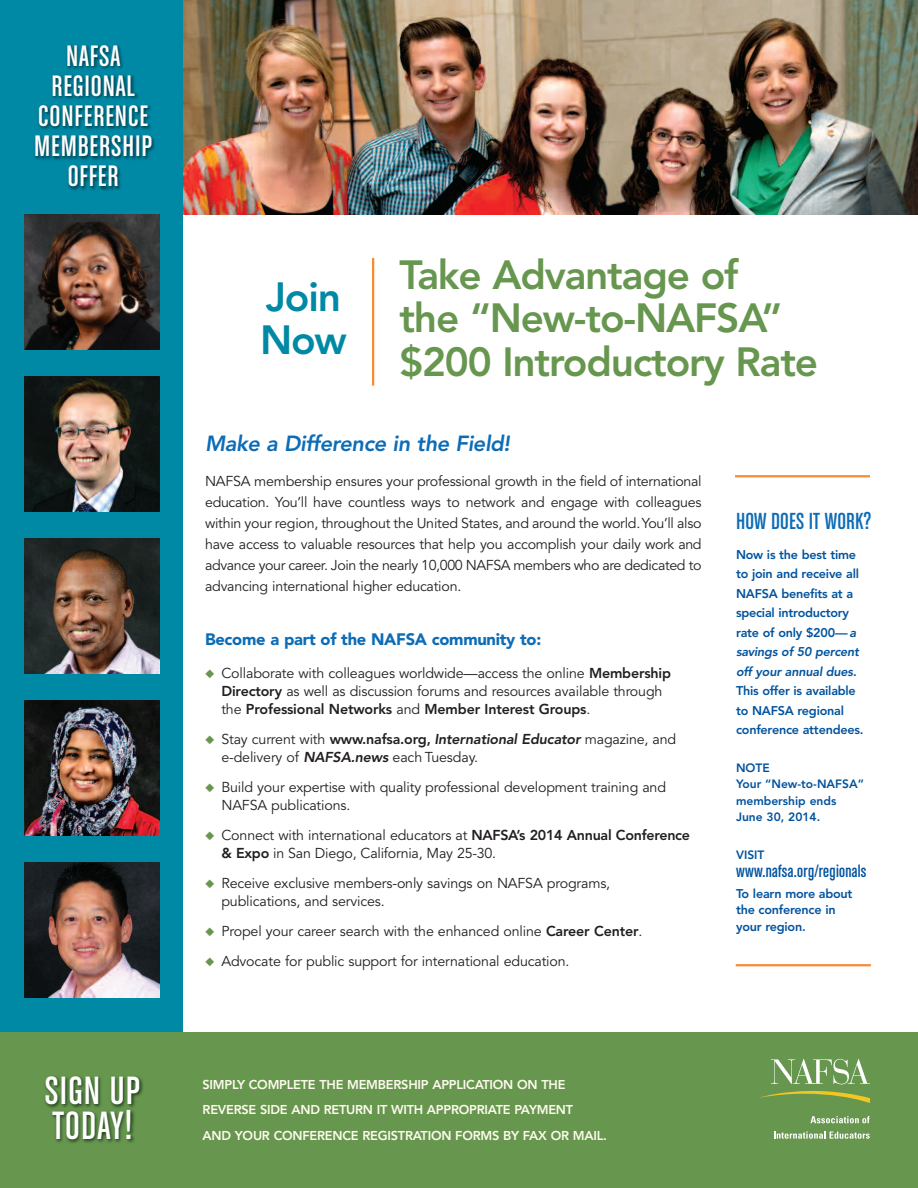
<style>
.page{position:relative;width:918px;height:1188px;background:#fff}
.page>*{position:absolute;margin:0;border:0;box-sizing:border-box;transform-origin:0 0}
.t1{font:42px/34.5px "Chalet Comprime Cologne Sixty";letter-spacing:.03em;color:#fff}
.t2{font:800 40.5px/43.5px "Avenir";letter-spacing:-.03em;color:#67964f}
.t3{font:800 40.5px/43.5px "Avenir";letter-spacing:-.03em;color:#0089a5}
.t4{font:31.5px/30px "Chalet Comprime Cologne Sixty";letter-spacing:.03em;color:#fff;text-align:center}
.t5{font:24.75px "Chalet Comprime Cologne Sixty";letter-spacing:.005em;color:#0d6cb6}
.t6{font:italic 800 21.75px "Avenir";letter-spacing:-.02em;color:#0d6cb6}
.t7{font:18px "Chalet Comprime Cologne Sixty";letter-spacing:.015em;color:#01539e}
.t8{font:900 16.5px "Avenir";letter-spacing:-.02em;color:#0d6cb6}
.t9{font:14.25px/18px "Avenir";letter-spacing:-.01em;color:#231f20}
.t10{font:800 12.75px/25.5px "Avenir";letter-spacing:-.02em;color:#fefbee}
.t11{font:800 12.6px/19.5px "Avenir";letter-spacing:-.02em;color:#01539e}
.t12{font:800 12px/16.5px "Avenir";color:#01539e}
.s1{color:#67964f}
.s2{font-weight:800}
.s3{font-weight:800;font-style:italic}
.s4{font-style:italic}
</style>
<div class="page">
<img style="left:182px;top:0;width:736px;height:215px">
<div style="left:0;top:0;width:182px;height:1188px;background:#0089a5"></div>
<div style="left:0;top:1033px;width:918px;height:155px;background:#67964f"></div>
<svg style="left:759px;top:1059px;width:111px;height:44px"></svg>
<svg style="left:810px;top:1116px;width:60px;height:7px"></svg>
<svg style="left:774px;top:1132px;width:96px;height:7px"></svg>
<img style="left:25px;top:214px;width:135px;height:135px">
<img style="left:25px;top:376px;width:135px;height:135px">
<img style="left:25px;top:538px;width:135px;height:135px">
<img style="left:25px;top:700px;width:135px;height:135px">
<img style="left:25px;top:862px;width:135px;height:135px">
<img style="left:34px;top:45px;width:121px;height:146px">
<img style="left:45px;top:1076px;width:98px;height:67px">
<hr style="left:372px;top:258px;width:2px;height:128px;background:#f58b32">
<hr style="left:735px;top:475px;width:135px;height:2px;background:#f58b32">
<hr style="left:736px;top:964px;width:135px;height:2px;background:#f58b32">
<h3 class="t4" style="left:34px;top:40px;width:120px">NAFSA<br>REGIONAL<br>CONFERENCE<br>MEMBERSHIP<br>OFFER</h3>
<h2 class="t3" style="left:260px;top:278px;width:88px">Join<br>Now</h2>
<h2 class="t2" style="left:399px;top:256px;width:420px">Take Advantage of<br>the “New-to-NAFSA” $200 Introductory Rate</h2>
<h3 class="t6" style="left:205px;top:435px;width:306px">Make a Difference in the Field!</h3>
<p class="t9" style="left:205px;top:472px;width:498px;line-height:21px;text-align:justify">NAFSA membership ensures your professional growth in the field of international education. You’ll have countless ways to network and engage with colleagues within your region, throughout the United States, and around the world.You’ll also have access to valuable resources that help you accomplish your daily work and advance your career. Join the nearly 10,000 NAFSA members who are dedicated to advancing international higher education.</p>
<p class="t8" style="left:205px;top:632px;width:338px">Become a part of the NAFSA community to:</p>
<p class="t9" style="left:221px;top:665px;width:451px;text-indent:-16px"><span class="s1">◆</span> Collaborate with colleagues worldwide—access the online <span class="s2">Membership<br>Directory</span> as well as discussion forums and resources available through the <span class="s2">Professional Networks</span> and <span class="s2">Member Interest Groups</span>.</p>
<p class="t9" style="left:221px;top:731px;width:456px;text-indent:-16px"><span class="s1">◆</span> Stay current with <span class="s2">www.nafsa.org,</span> <span class="s3">International Educator</span> magazine, and e-delivery of <span class="s3">NAFSA.news</span> each Tuesday.</p>
<p class="t9" style="left:221px;top:779px;width:446px;text-indent:-16px"><span class="s1">◆</span> Build your expertise with quality professional development training and<br>NAFSA publications.</p>
<p class="t9" style="left:221px;top:827px;width:470px;text-indent:-16px"><span class="s1">◆</span> Connect with international educators at <span class="s2">NAFSA’s 2014 Annual Conference &amp; Expo</span> in San Diego, California, May 25-30.</p>
<p class="t9" style="left:221px;top:875px;width:390px;text-indent:-16px"><span class="s1">◆</span> Receive exclusive members-only savings on NAFSA programs, publications, and services.</p>
<p class="t9" style="left:205px;top:923px;width:439px"><span class="s1">◆</span> Propel your career search with the enhanced online <span class="s2">Career Center</span>.</p>
<p class="t9" style="left:205px;top:953px;width:366px"><span class="s1">◆</span> Advocate for public support for international education.</p>
<h3 class="t5" style="left:736px;top:506px;width:137px">HOW DOES IT WORK?</h3>
<p class="t11" style="left:736px;top:546px;width:129px">Now is the best time to join and receive all<br>NAFSA benefits at a special introductory rate of only $200— <span class="s4">a savings of 50 percent off your annual dues</span>.<br>This offer is available to NAFSA regional conference attendees.</p>
<p class="t12" style="left:736px;top:760px;width:129px">NOTE<br>Your “New-to-NAFSA” membership ends<br>June 30, 2014.</p>
<p class="t12" style="left:736px;top:847px;width:30px">VISIT</p>
<p class="t7" style="left:736px;top:860px;width:132px">www.nafsa.org/regionals</p>
<p class="t11" style="left:736px;top:886px;width:118px;line-height:16.5px">To learn more about the conference in your region.</p>
<h1 class="t1" style="left:45px;top:1073px;width:97px">SIGN UP<br>TODAY!</h1>
<p class="t10" style="left:203px;top:1073px;width:406px">SIMPLY COMPLETE THE MEMBERSHIP APPLICATION ON THE<br>REVERSE SIDE AND RETURN IT WITH APPROPRIATE PAYMENT<br>AND YOUR CONFERENCE REGISTRATION FORMS BY FAX OR MAIL.</p>
</div>
